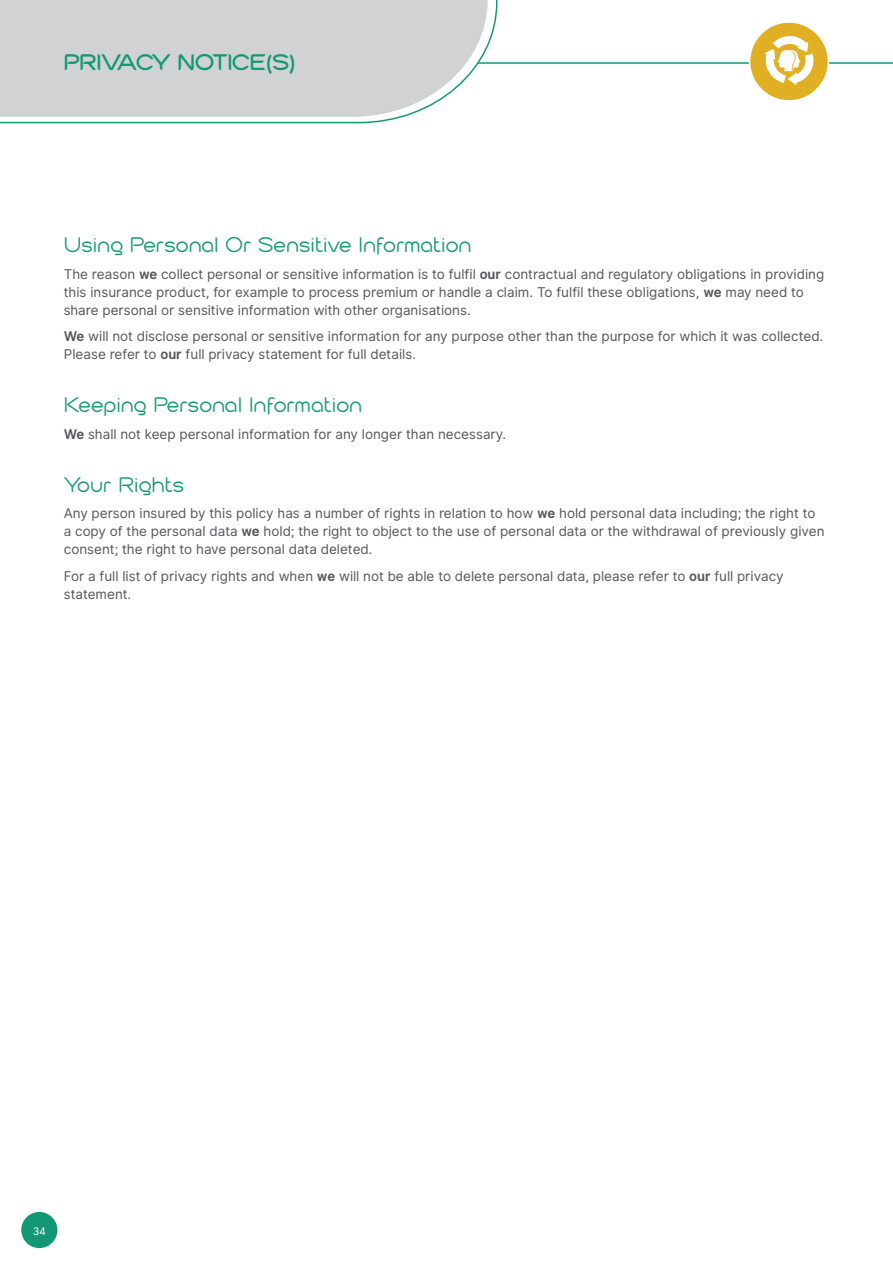
<style>
.page{position:relative;width:893px;height:1263px;background:#fff}
.page>*{position:absolute;margin:0;border:0;box-sizing:border-box;transform-origin:0 0}
.SECTION_HEADER{font:700 24px "Cabourg";letter-spacing:-.01em;color:#139876}
.INDENT1{font:22.5px "Cabourg";color:#139876}
.INDENT1-2{font:13.5px/18px "Inter UI";color:#57585a}
.DEF_INDENT_2{font:10.5px "Inter UI";color:#fff}
.s1{font-weight:700}
</style>
<div class="page">
<div style="left:21px;top:1212px;width:36px;height:36px;background:#139876;border-radius:50%"></div>
<svg style="left:0;top:0;width:498px;height:124px;background:#d3d6d7"></svg>
<hr style="left:478px;top:62px;width:415px;height:2px;background:#139876">
<div style="left:750px;top:22px;width:78px;height:79px;background:#e1af23;border-radius:50%"></div>
<div style="left:749px;top:21px;width:80px;height:81px;border:2px solid #fff;border-radius:50%"></div>
<svg style="left:764px;top:36px;width:50px;height:49px"></svg>
<p class="SECTION_HEADER" style="left:64px;top:50px;width:233px">PRIVACY NOTICE(S)</p>
<p class="INDENT1" style="left:64px;top:234px;width:409px">Using Personal Or Sensitive Information</p>
<p class="INDENT1-2" style="left:64px;top:265px;width:762px">The reason <span class="s1">we</span> collect personal or sensitive information is to fulfil <span class="s1">our</span> contractual and regulatory obligations in providing this insurance product, for example to process premium or handle a claim. To fulfil these obligations, <span class="s1">we</span> may need to share personal or sensitive information with other organisations.</p>
<p class="INDENT1-2" style="left:64px;top:327px;width:761px"><span class="s1">We</span> will not disclose personal or sensitive information for any purpose other than the purpose for which it was collected.<br>Please refer to <span class="s1">our</span> full privacy statement for full details.</p>
<p class="INDENT1" style="left:64px;top:394px;width:300px">Keeping Personal Information</p>
<p class="INDENT1-2" style="left:64px;top:425px;width:444px"><span class="s1">We</span> shall not keep personal information for any longer than necessary.</p>
<p class="INDENT1" style="left:64px;top:473px;width:122px">Your Rights</p>
<p class="INDENT1-2" style="left:64px;top:504px;width:762px">Any person insured by this policy has a number of rights in relation to how <span class="s1">we</span> hold personal data including; the right to a copy of the personal data <span class="s1">we</span> hold; the right to object to the use of personal data or the withdrawal of previously given consent; the right to have personal data deleted.</p>
<p class="INDENT1-2" style="left:64px;top:567px;width:721px">For a full list of privacy rights and when <span class="s1">we</span> will not be able to delete personal data, please refer to <span class="s1">our</span> full privacy statement.</p>
<p class="DEF_INDENT_2" style="left:33px;top:1224px;width:14px">34</p>
</div>
